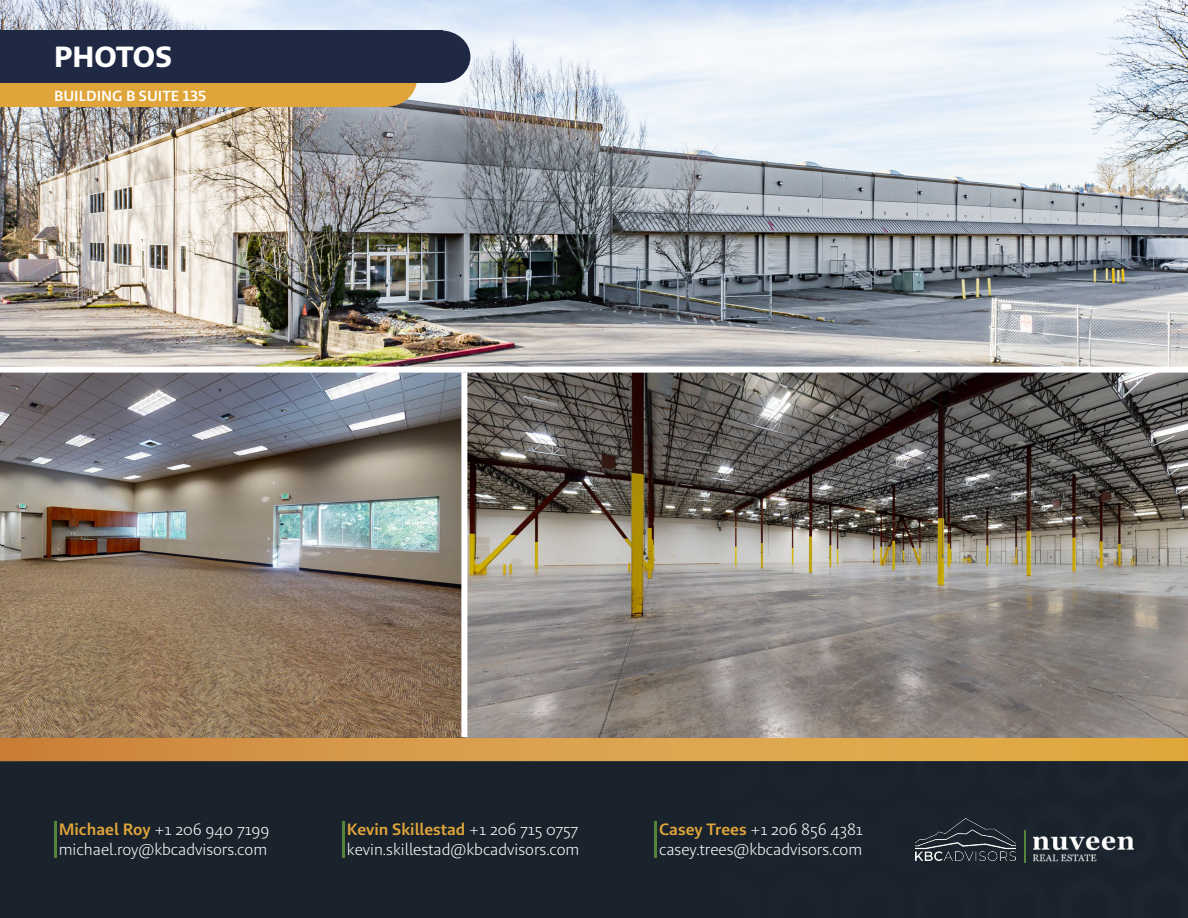
<style>
.page{position:relative;width:1188px;height:918px;background:#fff}
.page>*{position:absolute;margin:0;border:0;box-sizing:border-box;transform-origin:0 0}
.t1{font:700 30px "Brando Sans";color:#fff}
.t2{font:300 16.8px/20.2px "Brando Sans";color:#fff}
.t3{font:600 15px "Brando Sans";color:#fff}
.s1{font-weight:600;color:#dfa53a}
</style>
<div class="page">
<div style="left:0;top:740px;width:1188px;height:178px;background:#1a222c"></div>
<svg style="left:551px;top:761px;width:62px;height:1px"></svg>
<svg style="left:485px;top:761px;width:55px;height:1px"></svg>
<svg style="left:696px;top:761px;width:62px;height:1px"></svg>
<svg style="left:624px;top:761px;width:61px;height:1px"></svg>
<svg style="left:915px;top:860px;width:25px;height:1px"></svg>
<svg style="left:841px;top:761px;width:63px;height:1px"></svg>
<svg style="left:769px;top:761px;width:62px;height:1px"></svg>
<svg style="left:1024px;top:830px;width:2px;height:33px"></svg>
<svg style="left:952px;top:818px;width:60px;height:43px"></svg>
<svg style="left:986px;top:761px;width:63px;height:1px"></svg>
<svg style="left:914px;top:761px;width:62px;height:1px"></svg>
<svg style="left:1132px;top:761px;width:56px;height:1px"></svg>
<svg style="left:1059px;top:761px;width:62px;height:1px"></svg>
<svg style="left:0;top:737px;width:1188px;height:24px;background:#d69b48"></svg>
<img style="left:915px;top:819px;width:101px;height:41px">
<hr style="left:54px;top:821px;width:2px;height:37px;background:#57843c">
<hr style="left:342px;top:821px;width:2px;height:37px;background:#57843c">
<hr style="left:654px;top:821px;width:3px;height:37px;background:#57843c">
<img style="left:1033px;top:836px;width:101px;height:26px">
<hr style="left:1024px;top:831px;width:1px;height:32px;background:#57843c">
<img style="left:0;top:0;width:1188px;height:367px">
<img style="left:0;top:373px;width:1188px;height:364px">
<div style="left:461px;top:373px;width:6px;height:364px;background:#fff"></div>
<div style="left:0;top:49px;width:388px;height:58px;background:#dfa53a"></div>
<div style="left:358px;top:49px;width:59px;height:58px;background:#dfa53a;border-radius:50%"></div>
<div style="left:0;top:30px;width:443px;height:53px;background:#202944"></div>
<div style="left:411px;top:30px;width:59px;height:53px;background:#202944;border-radius:50%"></div>
<h1 class="t1" style="left:54px;top:38px;width:119px">PHOTOS</h1>
<p class="t3" style="left:54px;top:86px;width:154px">BUILDING B SUITE 135</p>
<p class="t2" style="left:59px;top:819px;width:212px"><span class="s1">Michael Roy</span> +1 206 940 7199 michael.roy@kbcadvisors.com</p>
<p class="t2" style="left:347px;top:819px;width:234px"><span class="s1">Kevin Skillestad</span> +1 206 715 0757 kevin.skillestad@kbcadvisors.com</p>
<p class="t2" style="left:659px;top:819px;width:205px"><span class="s1">Casey Trees</span> +1 206 856 4381 casey.trees@kbcadvisors.com</p>
</div>
